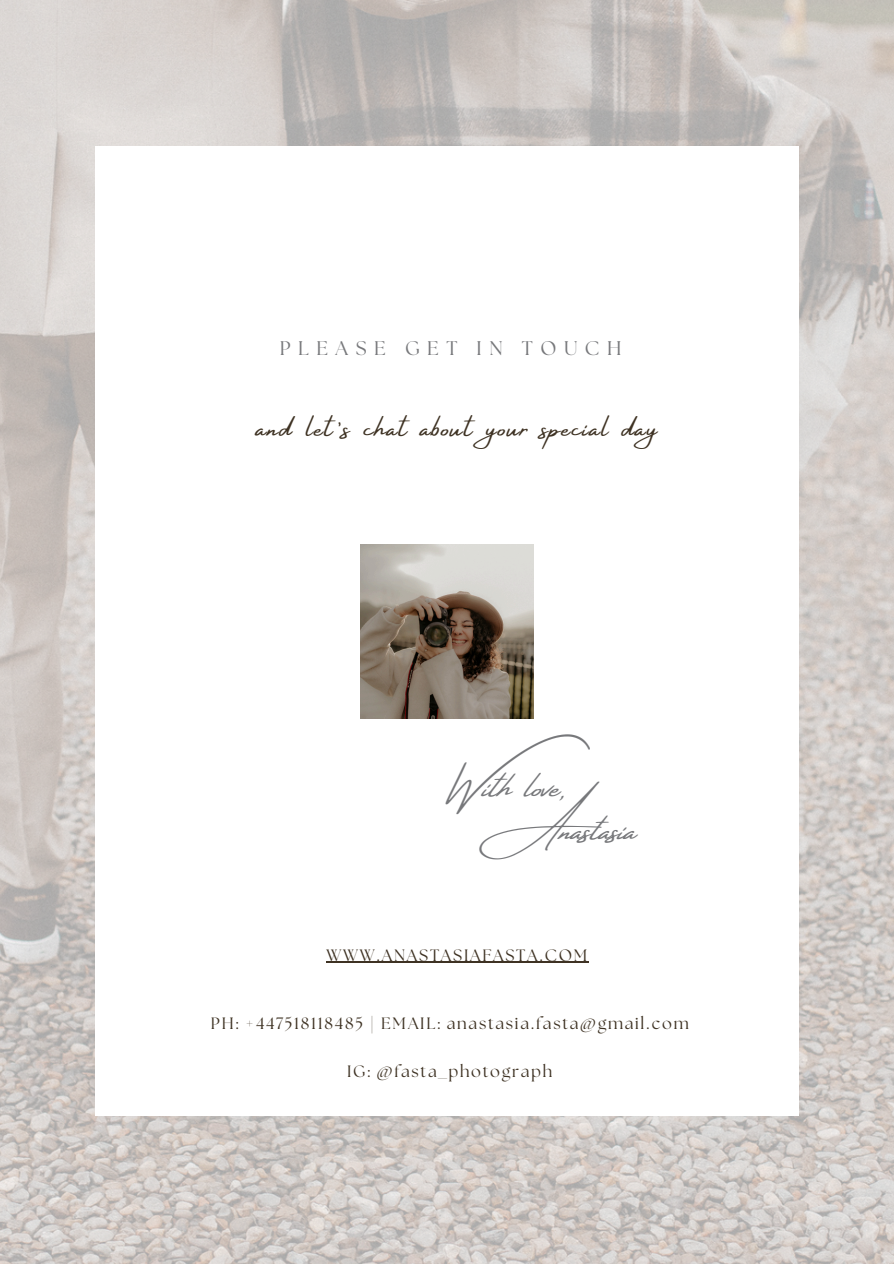
<style>
.page{position:relative;width:894px;height:1264px;background:#fff}
.page>*{position:absolute;margin:0;border:0;box-sizing:border-box;transform-origin:0 0}
.t1{font:34.05px "Amsterdam Four Slant";color:#77787b}
.t2{font:29.7px "Amsterdam Four";letter-spacing:.05em;color:#3e3223}
.t3{font:19.65px "The Seasons";letter-spacing:.385em;color:#77787b}
.t4{font:16.35px "The Seasons";letter-spacing:.105em;color:#3e3223}
</style>
<div class="page">
<img style="left:0;top:0;width:893px;height:1263px">
<div style="left:95px;top:147px;width:703px;height:968px;background:#fff"></div>
<img style="left:360px;top:545px;width:173px;height:173px">
<hr style="left:326px;top:961px;width:263px;height:2px;background:#3e3223">
<h2 class="t3" style="left:280px;top:339px;width:343px">PLEASE GET IN TOUCH</h2>
<p class="t2" style="left:256px;top:411px;width:402px">and let’s chat about your special day</p>
<p class="t1" style="left:448px;top:768px;width:146px">With love,</p>
<p class="t1" style="left:505px;top:811px;width:130px">Anastasia</p>
<h1 class="t4" style="left:326px;top:947px;width:262px">WWW.ANASTASIAFASTA.COM</h1>
<p class="t4" style="left:211px;top:1015px;width:479px">PH: +447518118485 | EMAIL: anastasia.fasta@gmail.com</p>
<h1 class="t4" style="left:347px;top:1063px;width:207px">IG: @fasta_photograph</h1>
</div>
